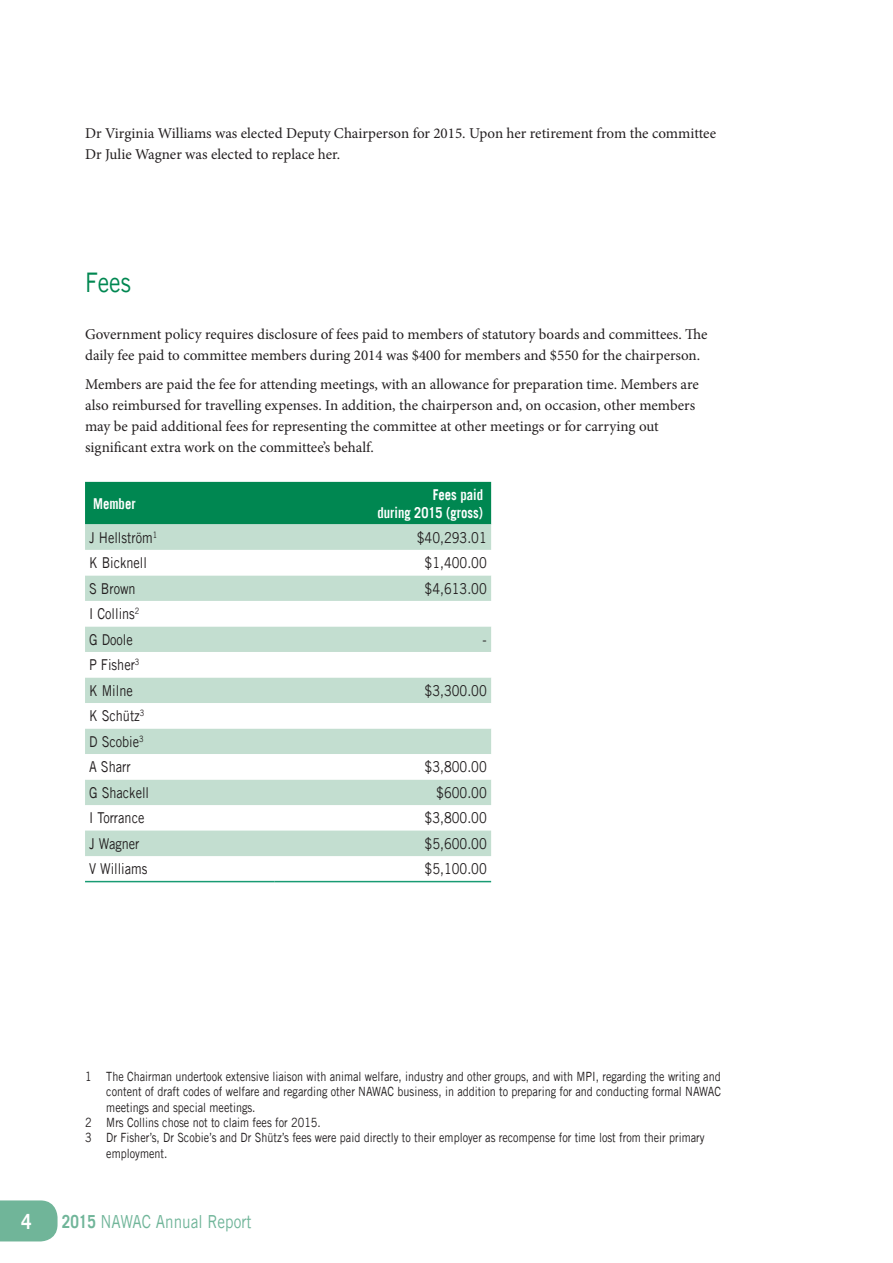
<style>
.page{position:relative;width:893px;height:1263px;background:#fff}
.page>*{position:absolute;margin:0;border:0;box-sizing:border-box;transform-origin:0 0}
.Heading_1{font:27px "Trade Gothic LT Std";color:#008751;scale:.85 1}
.t1{font:700 21px "Trade Gothic LT Std";color:#fff;scale:.85 1}
.t2{font:18px "Trade Gothic LT Std";color:#70b599;scale:.85 1}
.body_text{font:15px/21px "Minion Pro";color:#231f20}
.body_text_tables{font:15px "Trade Gothic LT Std";color:#231f20;scale:.85 1}
.Table_Column_Heading{font:700 15px/18px "Trade Gothic LT Std";color:#fff;text-align:right;scale:.85 1}
.footnote{font:12.75px/15.3px "Trade Gothic LT Std";color:#231f20;text-align:justify;scale:.85 1}
.s1{font-weight:700}
</style>
<div class="page">
<svg style="left:0;top:1200px;width:58px;height:41px;background:#79b99f"></svg>
<div style="left:85px;top:482px;width:406px;height:42px;background:#008751"></div>
<svg style="left:85px;top:524px;width:406px;height:332px;fill:#c3ded0"></svg>
<svg style="left:85px;top:550px;width:406px;height:229px"></svg>
<hr style="left:85px;top:881px;width:189px;height:1px;background:#189b73">
<hr style="left:274px;top:881px;width:217px;height:1px;background:#189b73">
<p class="body_text" style="left:85px;top:123px;width:632px">Dr Virginia Williams was elected Deputy Chairperson for 2015. Upon her retirement from the committee<br>Dr Julie Wagner was elected to replace her.</p>
<p class="Heading_1" style="left:85px;top:266px;width:55px">Fees</p>
<p class="body_text" style="left:85px;top:324px;width:624px">Government policy requires disclosure of fees paid to members of statutory boards and committees. The daily fee paid to committee members during 2014 was $400 for members and $550 for the chairperson.</p>
<p class="body_text" style="left:85px;top:374px;width:615px">Members are paid the fee for attending meetings, with an allowance for preparation time. Members are also reimbursed for travelling expenses. In addition, the chairperson and, on occasion, other members may be paid additional fees for representing the committee at other meetings or for carrying out significant extra work on the committee’s behalf.</p>
<p class="Table_Column_Heading" style="left:93px;top:494px;width:51px">Member</p>
<p class="Table_Column_Heading" style="left:377px;top:485px;width:126px">Fees paid<br>during 2015 (gross)</p>
<p class="body_text_tables" style="left:89px;top:528px;width:81px">J Hellström<sup>1</sup></p>
<p class="body_text_tables" style="left:417px;top:528px;width:84px">$40,293.01</p>
<p class="body_text_tables" style="left:89px;top:554px;width:69px">K Bicknell</p>
<p class="body_text_tables" style="left:425px;top:554px;width:75px">$1,400.00</p>
<p class="body_text_tables" style="left:89px;top:579px;width:56px">S Brown</p>
<p class="body_text_tables" style="left:425px;top:579px;width:75px">$4,613.00</p>
<p class="body_text_tables" style="left:89px;top:605px;width:61px">I Collins<sup>2</sup></p>
<p class="body_text_tables" style="left:89px;top:630px;width:53px">G Doole</p>
<p class="body_text_tables" style="left:483px;top:630px;width:6px">-</p>
<p class="body_text_tables" style="left:89px;top:656px;width:61px">P Fisher<sup>3</sup></p>
<p class="body_text_tables" style="left:89px;top:681px;width:53px">K Milne</p>
<p class="body_text_tables" style="left:425px;top:681px;width:75px">$3,300.00</p>
<p class="body_text_tables" style="left:89px;top:707px;width:66px">K Schütz<sup>3</sup></p>
<p class="body_text_tables" style="left:89px;top:732px;width:66px">D Scobie<sup>3</sup></p>
<p class="body_text_tables" style="left:89px;top:758px;width:50px">A Sharr</p>
<p class="body_text_tables" style="left:425px;top:758px;width:75px">$3,800.00</p>
<p class="body_text_tables" style="left:89px;top:783px;width:72px">G Shackell</p>
<p class="body_text_tables" style="left:436px;top:783px;width:61px">$600.00</p>
<p class="body_text_tables" style="left:89px;top:809px;width:66px">I Torrance</p>
<p class="body_text_tables" style="left:425px;top:809px;width:75px">$3,800.00</p>
<p class="body_text_tables" style="left:89px;top:834px;width:61px">J Wagner</p>
<p class="body_text_tables" style="left:425px;top:834px;width:75px">$5,600.00</p>
<p class="body_text_tables" style="left:89px;top:859px;width:70px">V Williams</p>
<p class="body_text_tables" style="left:425px;top:859px;width:75px">$5,100.00</p>
<p class="footnote" style="left:106px;top:1069px;width:725px;text-indent:-21px">1 The Chairman undertook extensive liaison with animal welfare, industry and other groups, and with MPI, regarding the writing and content of draft codes of welfare and regarding other NAWAC business, in addition to preparing for and conducting formal NAWAC meetings and special meetings.</p>
<p class="footnote" style="left:85px;top:1115px;width:279px">2 Mrs Collins chose not to claim fees for 2015.</p>
<p class="footnote" style="left:106px;top:1130px;width:705px;text-indent:-21px">3 Dr Fisher’s, Dr Scobie’s and Dr Shütz’s fees were paid directly to their employer as recompense for time lost from their primary employment.</p>
<h2 class="t1" style="left:21px;top:1208px;width:13px">4</h2>
<p class="t2" style="left:62px;top:1210px;width:225px"><span class="s1">2015</span> NAWAC Annual Report</p>
</div>
